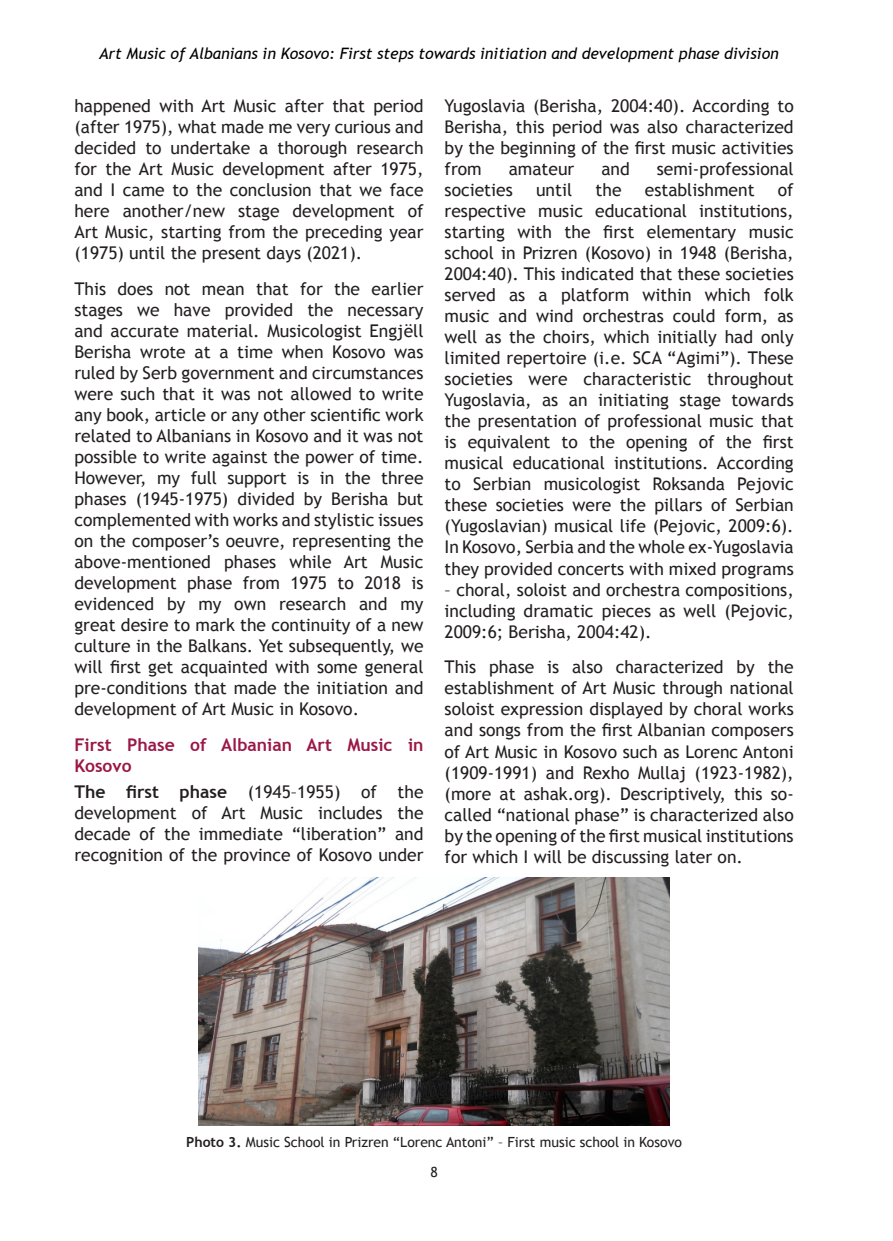
<style>
.page{position:relative;width:893px;height:1241px;background:#fff}
.page>*{position:absolute;margin:0;border:0;box-sizing:border-box;transform-origin:0 0}
.Metin_-_Gövde{font:17.5px/21px "Trebuchet MS";color:#231f20;text-align:justify}
.Metin_-_Başlık_2{font:700 17.5px/21px "Trebuchet MS";color:#9b1746}
.t1{font:italic 15.75px "Trebuchet MS";color:#000}
.Örnek{font:14px "Trebuchet MS";color:#231f20}
.s1{font-weight:700}
</style>
<div class="page">
<img style="left:198px;top:877px;width:472px;height:248px">
<p class="t1" style="left:99px;top:44px;width:681px">Art Music of Albanians in Kosovo: First steps towards initiation and development phase division</p>
<p class="Metin_-_Gövde" style="left:74px;top:96px;width:351px">happened with Art Music after that period (after 1975), what made me very curious and decided to undertake a thorough research for the Art Music development after 1975, and I came to the conclusion that we face here another/new stage development of Art Music, starting from the preceding year (1975) until the present days (2021).</p>
<p class="Metin_-_Gövde" style="left:74px;top:279px;width:351px">This does not mean that for the earlier stages we have provided the necessary and accurate material. Musicologist Engjëll Berisha wrote at a time when Kosovo was ruled by Serb government and circumstances were such that it was not allowed to write any book, article or any other scientific work related to Albanians in Kosovo and it was not possible to write against the power of time.<br>However, my full support is in the three phases (1945-1975) divided by Berisha but complemented with works and stylistic issues on the composer’s oeuvre, representing the above-mentioned phases while Art Music development phase from 1975 to 2018 is evidenced by my own research and my great desire to mark the continuity of a new culture in the Balkans. Yet subsequently, we will first get acquainted with some general pre-conditions that made the initiation and development of Art Music in Kosovo.</p>
<p class="Metin_-_Başlık_2" style="left:74px;top:734px;width:351px">First Phase of Albanian Art Music in<br>Kosovo</p>
<p class="Metin_-_Gövde" style="left:74px;top:781px;width:351px"><span class="s1">The first phase</span> (1945–1955) of the development of Art Music includes the decade of the immediate “liberation” and recognition of the province of Kosovo under</p>
<p class="Metin_-_Gövde" style="left:445px;top:96px;width:351px">Yugoslavia (Berisha, 2004:40). According to Berisha, this period was also characterized by the beginning of the first music activities from</p>
<p class="Metin_-_Gövde" style="left:509px;top:159px;width:67px">amateur</p>
<p class="Metin_-_Gövde" style="left:601px;top:159px;width:30px">and</p>
<p class="Metin_-_Gövde" style="left:657px;top:159px;width:138px">semi-professional</p>
<p class="Metin_-_Gövde" style="left:445px;top:180px;width:70px">societies</p>
<p class="Metin_-_Gövde" style="left:536px;top:180px;width:38px">until</p>
<p class="Metin_-_Gövde" style="left:595px;top:180px;width:28px">the</p>
<p class="Metin_-_Gövde" style="left:645px;top:180px;width:111px">establishment</p>
<p class="Metin_-_Gövde" style="left:445px;top:180px;width:351px;text-indent:333px">of respective music educational institutions, starting with the first elementary music school in Prizren (Kosovo) in 1948 (Berisha, 2004:40). This indicated that these societies served as a platform within which folk music and wind orchestras could form, as well as the choirs, which initially had only limited repertoire (i.e. SCA “Agimi”). These societies were characteristic throughout Yugoslavia, as an initiating stage towards the presentation of professional music that is equivalent to the opening of the first musical educational institutions. According to Serbian musicologist Roksanda Pejovic these societies were the pillars of Serbian (Yugoslavian) musical life (Pejovic, 2009:6).<br>In Kosovo, Serbia and the whole ex-Yugoslavia they provided concerts with mixed programs</p>
<p class="Metin_-_Gövde" style="left:445px;top:579px;width:351px">– choral, soloist and orchestra compositions, including dramatic pieces as well (Pejovic, 2009:6; Berisha, 2004:42).</p>
<p class="Metin_-_Gövde" style="left:445px;top:657px;width:351px">This phase is also characterized by the establishment of Art Music through national soloist expression displayed by choral works and songs from the first Albanian composers of Art Music in Kosovo such as Lorenc Antoni (1909-1991) and Rexho Mullaj (1923-1982), (more at ashak.org). Descriptively, this so&shy;called “national phase” is characterized also by the opening of the first musical institutions for which I will be discussing later on.</p>
<p class="Örnek" style="left:186px;top:1133px;width:497px"><span class="s1">Photo 3.</span> Music School in Prizren “Lorenc Antoni” – First music school in Kosovo</p>
<p class="Örnek" style="left:430px;top:1163px;width:9px">8</p>
</div>
